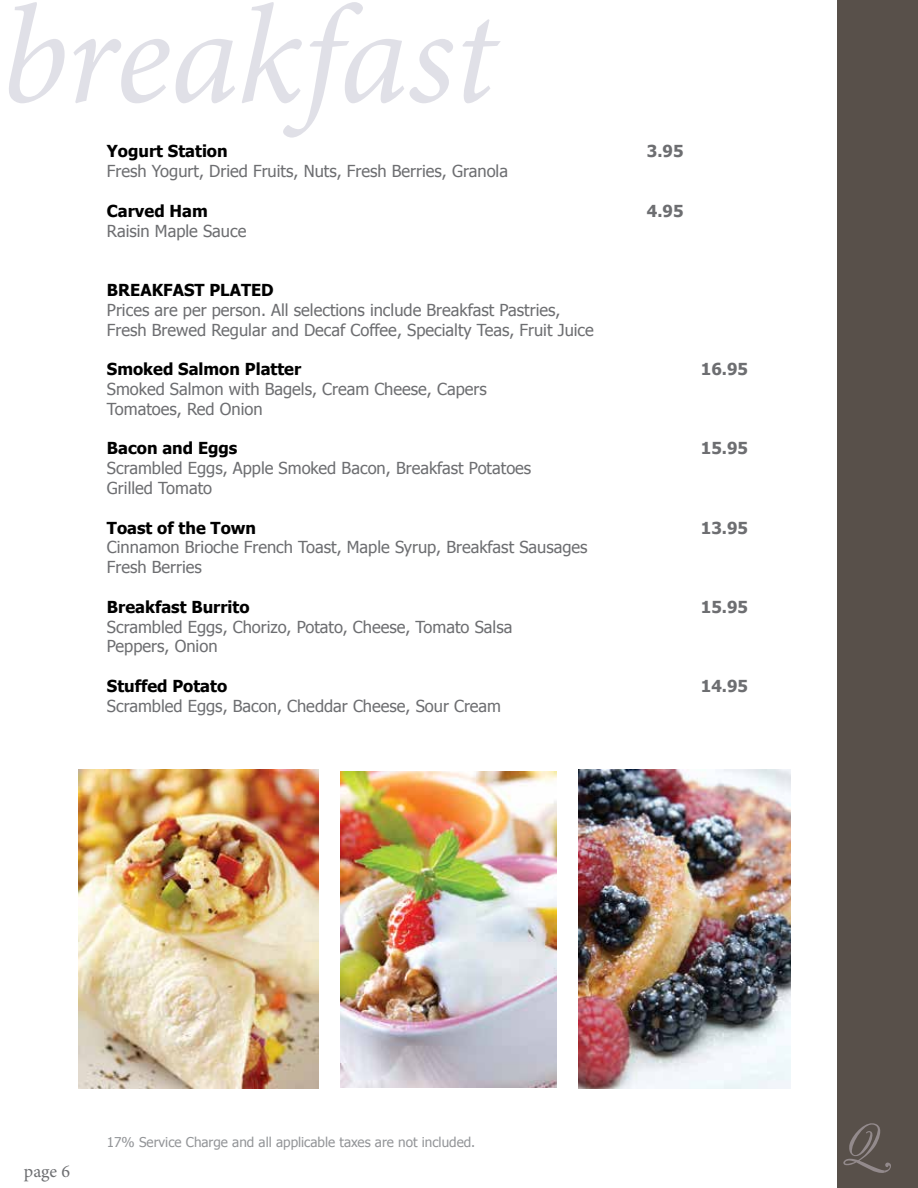
<style>
.page{position:relative;width:918px;height:1188px;background:#fff}
.page>*{position:absolute;margin:0;border:0;box-sizing:border-box;transform-origin:0 0}
.t1{font:italic 139.8px "Minion Pro";letter-spacing:-.01em;color:#e0e0e7}
.t2{font:18px "Minion Pro";color:#6d6e71}
.t3{font:16.5px/19.8px "Tahoma";color:#6d6e71}
.t4{font:700 16.5px "Tahoma";color:#000}
.t5{font:700 16.5px "Tahoma";color:#6d6e71}
.t6{font:13.5px "Tahoma";color:#939598}
</style>
<div class="page">
<div style="left:837px;top:0;width:81px;height:1188px;background:#58504a"></div>
<img style="left:579px;top:770px;width:212px;height:319px">
<img style="left:79px;top:770px;width:239px;height:319px">
<img style="left:340px;top:771px;width:216px;height:317px">
<svg style="left:843px;top:1123px;width:48px;height:50px"></svg>
<h1 class="t1" style="left:0;top:-38px;width:498px">breakfast</h1>
<p class="t4" style="left:107px;top:140px;width:122px">Yogurt Station</p>
<p class="t5" style="left:647px;top:140px;width:38px">3.95</p>
<p class="t3" style="left:107px;top:160px;width:403px">Fresh Yogurt, Dried Fruits, Nuts, Fresh Berries, Granola</p>
<p class="t4" style="left:107px;top:199px;width:102px">Carved Ham</p>
<p class="t5" style="left:647px;top:199px;width:38px">4.95</p>
<p class="t3" style="left:107px;top:220px;width:141px">Raisin Maple Sauce</p>
<p class="t4" style="left:107px;top:278px;width:168px">BREAKFAST PLATED</p>
<p class="t3" style="left:107px;top:299px;width:489px">Prices are per person. All selections include Breakfast Pastries,<br>Fresh Brewed Regular and Decaf Coffee, Specialty Teas, Fruit Juice</p>
<p class="t4" style="left:107px;top:358px;width:196px">Smoked Salmon Platter</p>
<p class="t5" style="left:701px;top:358px;width:49px">16.95</p>
<p class="t3" style="left:107px;top:378px;width:381px">Smoked Salmon with Bagels, Cream Cheese, Capers<br>Tomatoes, Red Onion</p>
<p class="t4" style="left:107px;top:437px;width:132px">Bacon and Eggs</p>
<p class="t5" style="left:701px;top:437px;width:49px">15.95</p>
<p class="t3" style="left:107px;top:457px;width:426px">Scrambled Eggs, Apple Smoked Bacon, Breakfast Potatoes<br>Grilled Tomato</p>
<p class="t4" style="left:107px;top:516px;width:151px">Toast of the Town</p>
<p class="t5" style="left:701px;top:516px;width:49px">13.95</p>
<p class="t3" style="left:107px;top:537px;width:482px">Cinnamon Brioche French Toast, Maple Syrup, Breakfast Sausages<br>Fresh Berries</p>
<p class="t4" style="left:107px;top:595px;width:144px">Breakfast Burrito</p>
<p class="t5" style="left:701px;top:595px;width:49px">15.95</p>
<p class="t3" style="left:107px;top:616px;width:407px">Scrambled Eggs, Chorizo, Potato, Cheese, Tomato Salsa<br>Peppers, Onion</p>
<p class="t4" style="left:107px;top:674px;width:122px">Stuffed Potato</p>
<p class="t5" style="left:701px;top:674px;width:49px">14.95</p>
<p class="t3" style="left:107px;top:695px;width:396px">Scrambled Eggs, Bacon, Cheddar Cheese, Sour Cream</p>
<p class="t2" style="left:24px;top:1159px;width:47px">page 6</p>
<p class="t6" style="left:107px;top:1133px;width:370px">17% Service Charge and all applicable taxes are not included.</p>
</div>
